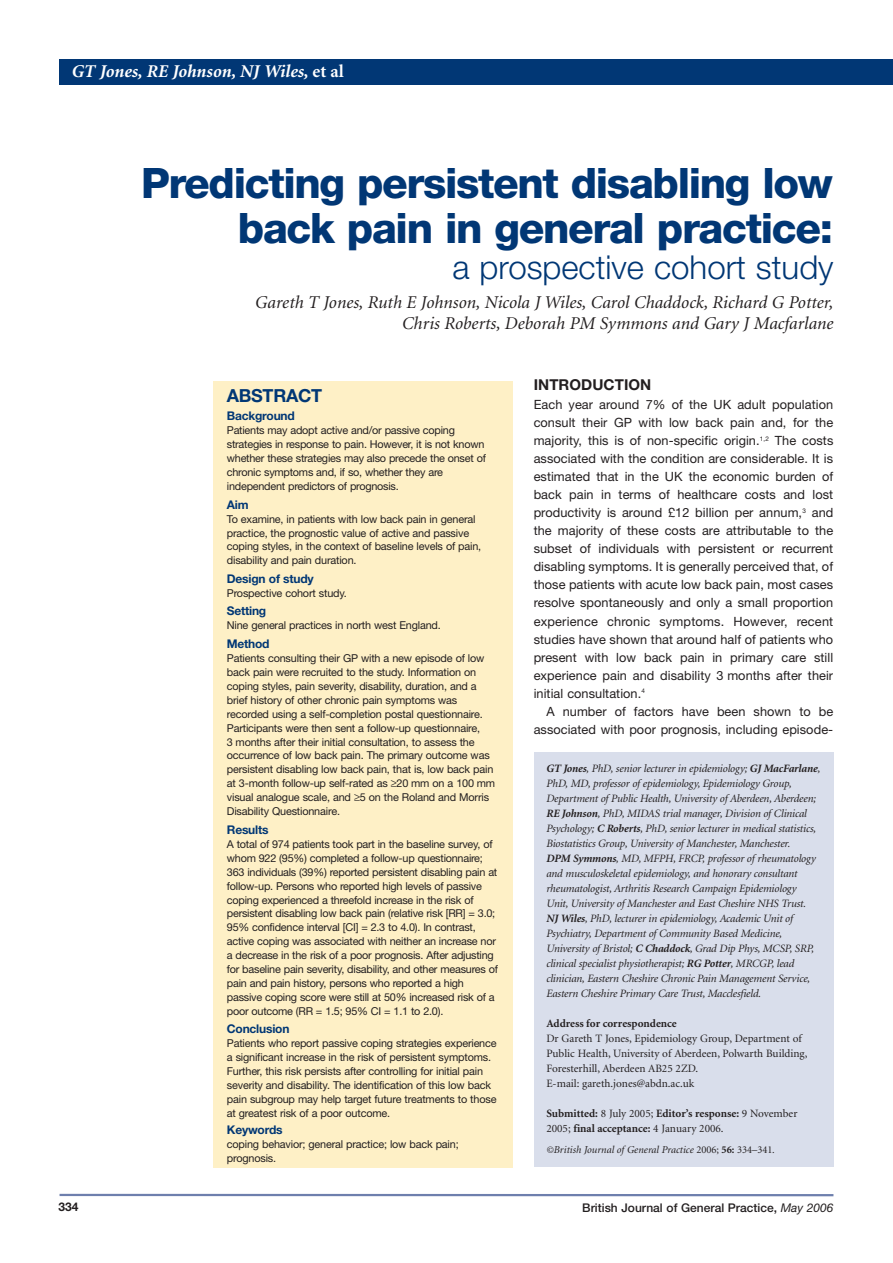
<style>
.page{position:relative;width:893px;height:1263px;background:#fff}
.page>*{position:absolute;margin:0;border:0;box-sizing:border-box;transform-origin:0 0}
.t1{font:800 42px/45px "Helvetica Neue";letter-spacing:-.03em;color:#013775;text-align:right}
.t2{font:300 33px "Helvetica Neue";color:#013775}
.t3{font:italic 18px/21px "Minion";color:#231f20;text-align:right}
.t4{font:italic 700 18px "Minion";color:#fff}
.t5{font:700 18px "Helvetica Neue";letter-spacing:-.015em;color:#013775}
.t6{font:700 15px "Helvetica Neue";letter-spacing:.005em;color:#231f20}
.t7{font:12.75px/18px "Helvetica Neue";letter-spacing:.005em;color:#231f20;text-align:justify}
.t8{font:700 12px "Helvetica Neue";letter-spacing:-.015em;color:#013775}
.t9{font:500 12px "Helvetica Neue";color:#231f20}
.t10{font:700 12px "Helvetica Neue";color:#231f20}
.t11{font:italic 11.25px/15px "Minion";letter-spacing:-.015em;color:#231f20}
.t12{font:11.25px/15px "Minion";color:#231f20}
.t13{font:700 11.25px/15px "Minion";color:#231f20}
.t14{font:10.8px/14px "Helvetica Neue";letter-spacing:-.015em;color:#231f20}
.t15{font:italic 10.5px "Minion";color:#231f20}
.s1{font-style:normal}
.s2{font-weight:700}
.s3{font-weight:400}
.s4{font-weight:700;font-style:normal}
.s5{font-weight:400;font-style:italic}
</style>
<div class="page">
<div style="left:213px;top:381px;width:299px;height:786px;background:#fef0c6"></div>
<div style="left:534px;top:752px;width:299px;height:415px;background:#d9deeb"></div>
<hr style="left:60px;top:1194px;width:773px;height:2px;background:#6e7fad">
<div style="left:60px;top:60px;width:833px;height:25px;background:#013775"></div>
<h3 class="t4" style="left:72px;top:64px;width:273px">GT Jones, RE Johnson, NJ Wiles, <span class="s1">et al</span></h3>
<h1 class="t1" style="left:141px;top:164px;width:693px">Predicting persistent disabling low back pain in general practice:</h1>
<h2 class="t2" style="left:452px;top:255px;width:383px">a prospective cohort study</h2>
<h3 class="t3" style="left:255px;top:293px;width:580px">Gareth T Jones, Ruth E Johnson, Nicola J Wiles, Carol Chaddock, Richard G Potter,<br>Chris Roberts, Deborah PM Symmons and Gary J Macfarlane</h3>
<p class="t10" style="left:58px;top:1202px;width:22px">334</p>
<h3 class="t5" style="left:227px;top:389px;width:97px">ABSTRACT</h3>
<p class="t8" style="left:227px;top:412px;width:69px">Background</p>
<p class="t14" style="left:227px;top:425px;width:261px">Patients may adopt active and/or passive coping strategies in response to pain. However, it is not known whether these strategies may also precede the onset of chronic symptoms and, if so, whether they are independent predictors of prognosis.</p>
<p class="t8" style="left:227px;top:500px;width:23px">Aim</p>
<p class="t14" style="left:227px;top:513px;width:256px">To examine, in patients with low back pain in general practice, the prognostic value of active and passive coping styles, in the context of baseline levels of pain, disability and pain duration.</p>
<p class="t8" style="left:227px;top:574px;width:88px">Design of study</p>
<p class="t14" style="left:227px;top:587px;width:122px">Prospective cohort study.</p>
<p class="t8" style="left:227px;top:607px;width:41px">Setting</p>
<p class="t14" style="left:227px;top:620px;width:216px">Nine general practices in north west England.</p>
<p class="t8" style="left:227px;top:639px;width:44px">Method</p>
<p class="t14" style="left:227px;top:652px;width:270px">Patients consulting their GP with a new episode of low back pain were recruited to the study. Information on coping styles, pain severity, disability, duration, and a brief history of other chronic pain symptoms was recorded using a self-completion postal questionnaire.<br>Participants were then sent a follow-up questionnaire,<br>3 months after their initial consultation, to assess the occurrence of low back pain. The primary outcome was persistent disabling low back pain, that is, low back pain at 3-month follow-up self-rated as ≥20 mm on a 100 mm visual analogue scale, and ≥5 on the Roland and Morris Disability Questionnaire.</p>
<p class="t8" style="left:227px;top:825px;width:43px">Results</p>
<p class="t14" style="left:227px;top:838px;width:273px">A total of 974 patients took part in the baseline survey, of whom 922 (95%) completed a follow-up questionnaire; 363 individuals (39%) reported persistent disabling pain at follow-up. Persons who reported high levels of passive coping experienced a threefold increase in the risk of persistent disabling low back pain (relative risk [RR] = 3.0; 95% confidence interval [CI] = 2.3 to 4.0). In contrast, active coping was associated with neither an increase nor a decrease in the risk of a poor prognosis. After adjusting for baseline pain severity, disability, and other measures of pain and pain history, persons who reported a high passive coping score were still at 50% increased risk of a poor outcome (RR = 1.5; 95% CI = 1.1 to 2.0).</p>
<p class="t8" style="left:227px;top:1024px;width:64px">Conclusion</p>
<p class="t14" style="left:227px;top:1037px;width:271px">Patients who report passive coping strategies experience a significant increase in the risk of persistent symptoms.<br>Further, this risk persists after controlling for initial pain severity and disability. The identification of this low back pain subgroup may help target future treatments to those at greatest risk of a poor outcome.</p>
<p class="t8" style="left:227px;top:1126px;width:57px">Keywords</p>
<p class="t14" style="left:227px;top:1138px;width:233px">coping behavior; general practice; low back pain; prognosis.</p>
<h3 class="t6" style="left:534px;top:379px;width:119px">INTRODUCTION</h3>
<p class="t7" style="left:534px;top:397px;width:301px">Each year around 7% of the UK adult population consult their GP with low back pain and, for the majority, this is of non-specific origin.<sup>1,2</sup> The costs associated with the condition are considerable. It is estimated that in the UK the economic burden of back pain in terms of healthcare costs and lost productivity is around £12 billion per annum,<sup>3</sup> and the majority of these costs are attributable to the subset of individuals with persistent or recurrent disabling symptoms. It is generally perceived that, of those patients with acute low back pain, most cases resolve spontaneously and only a small proportion experience chronic symptoms. However, recent studies have shown that around half of patients who present with low back pain in primary care still experience pain and disability 3 months after their initial consultation.<sup>4</sup></p>
<p class="t7" style="left:534px;top:703px;width:301px;text-align:right">A number of factors have been shown to be associated with poor prognosis, including episode-</p>
<p class="t11" style="left:546px;top:762px;width:275px"><span class="s2">GT Jones</span>, PhD, senior lecturer in epidemiology; <span class="s2">GJ MacFarlane</span>, PhD, MD, professor of epidemiology, Epidemiology Group, Department of Public Health, University of Aberdeen, Aberdeen; <span class="s2">RE Johnson</span>, PhD, MIDAS trial manager, Division of Clinical Psychology; <span class="s2">C Roberts</span>, PhD, senior lecturer in medical statistics, Biostatistics Group, University of Manchester, Manchester.<br><span class="s2">DPM Symmons</span>, MD, MFPH, FRCP, professor of rheumatology and musculoskeletal epidemiology, and honorary consultant rheumatologist, Arthritis Research Campaign Epidemiology Unit, University of Manchester and East Cheshire NHS Trust.<br><span class="s2">NJ Wiles</span>, PhD, lecturer in epidemiology, Academic Unit of Psychiatry, Department of Community Based Medicine, University of Bristol; <span class="s2">C Chaddock</span>, Grad Dip Phys, MCSP, SRP, clinical specialist physiotherapist; <span class="s2">RG Potter</span>, MRCGP, lead clinician, Eastern Cheshire Chronic Pain Management Service, Eastern Cheshire Primary Care Trust, Macclesfield.</p>
<p class="t13" style="left:546px;top:1017px;width:132px">Address for correspondence</p>
<p class="t12" style="left:546px;top:1032px;width:263px">Dr Gareth T Jones, Epidemiology Group, Department of Public Health, University of Aberdeen, Polwarth Building, Foresterhill, Aberdeen AB25 2ZD.<br>E-mail: gareth.jones@abdn.ac.uk</p>
<p class="t13" style="left:546px;top:1107px;width:253px">Submitted: <span class="s3">8 July 2005;</span> Editor’s response: <span class="s3">9 November<br>2005;</span> final acceptance: <span class="s3">4 January 2006.</span></p>
<p class="t15" style="left:546px;top:1146px;width:230px">©British Journal of General Practice <span class="s1">2006;</span> <span class="s4">56:</span> <span class="s1">334–341</span>.</p>
<p class="t9" style="left:582px;top:1203px;width:253px">British Journal of General Practice, <span class="s5">May 2006</span></p>
</div>
